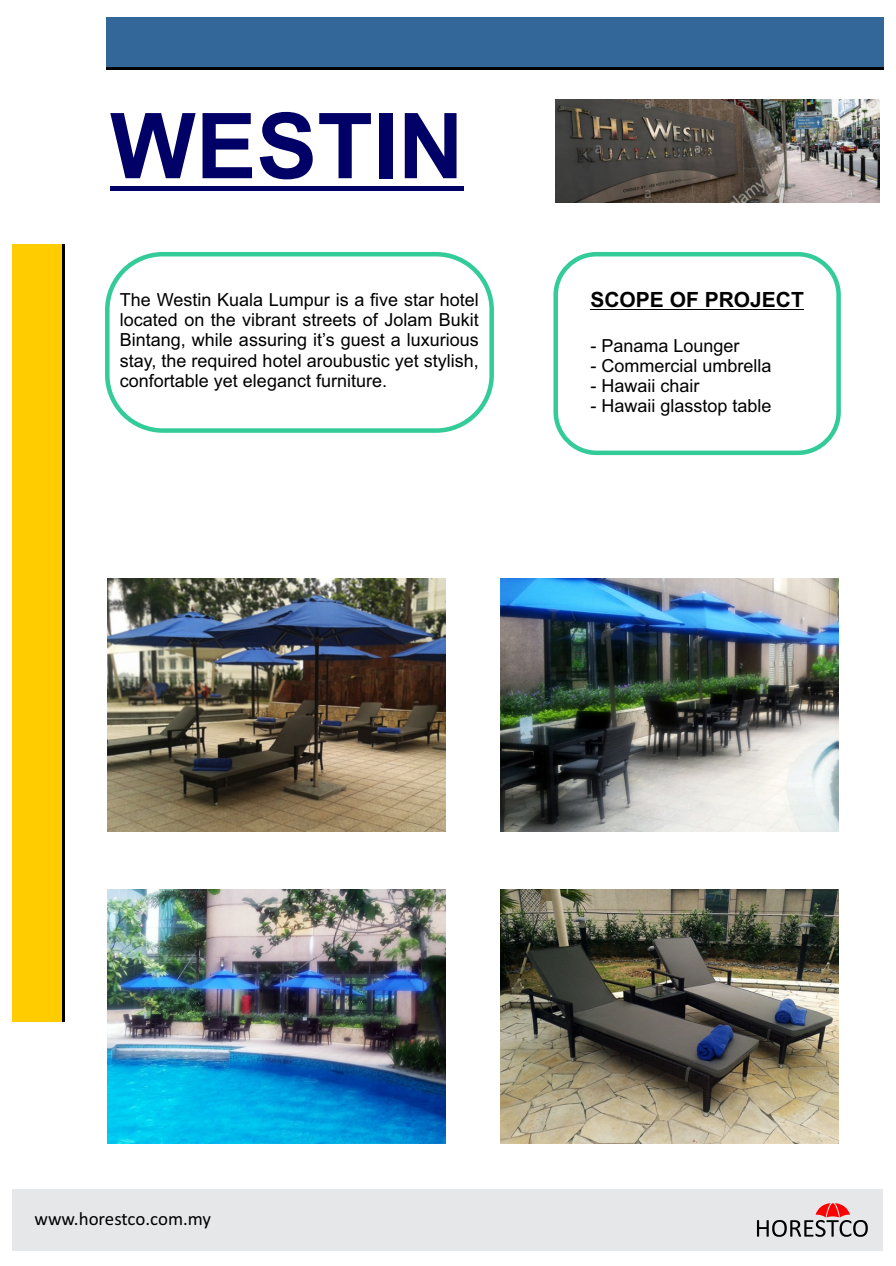
<style>
.page{position:relative;width:896px;height:1266px;background:#fff}
.page>*{position:absolute;margin:0;border:0;box-sizing:border-box;transform-origin:0 0}
.t1{font:700 90.9px "Arial";color:#006}
.t2{font:700 21px "Arial";color:#000}
.t3{font:18.9px "Calibri";letter-spacing:-.005em;color:#000}
.t4{font:18px/20.1px "Arial";color:#000;text-align:justify}
</style>
<div class="page">
<div style="left:106px;top:17px;width:777px;height:52px;background:#369"></div>
<hr style="left:106px;top:67px;width:777px;height:2px;background:#000">
<div style="left:13px;top:244px;width:52px;height:778px;background:#fc0"></div>
<hr style="left:63px;top:244px;width:2px;height:778px;background:#000">
<div style="left:13px;top:1189px;width:870px;height:62px;background:#e6e7e9"></div>
<div style="left:105px;top:252px;width:389px;height:181px;border:4px solid #3c9;border-radius:55px"></div>
<div style="left:553px;top:252px;width:288px;height:203px;border:4px solid #3c9;border-radius:41px"></div>
<div style="left:110px;top:186px;width:354px;height:5px;background:#006"></div>
<img style="left:556px;top:100px;width:324px;height:103px">
<img style="left:500px;top:889px;width:339px;height:254px">
<img style="left:107px;top:578px;width:339px;height:254px">
<img style="left:500px;top:578px;width:339px;height:254px">
<img style="left:107px;top:889px;width:339px;height:254px">
<svg style="left:757px;top:1203px;width:111px;height:34px"></svg>
<hr style="left:590px;top:309px;width:214px;height:1px;background:#000">
<h1 class="t1" style="left:110px;top:112px;width:355px">WESTIN</h1>
<p class="t4" style="left:120px;top:291px;width:360px">The Westin Kuala Lumpur is a five star hotel located on the vibrant streets of Jolam Bukit Bintang, while assuring it’s guest a luxurious stay, the required hotel aroubustic yet stylish, confortable yet eleganct furniture.</p>
<p class="t2" style="left:590px;top:292px;width:215px">SCOPE OF PROJECT</p>
<p class="t4" style="left:590px;top:337px;width:151px">- Panama Lounger</p>
<p class="t4" style="left:590px;top:357px;width:183px">- Commercial umbrella</p>
<p class="t4" style="left:590px;top:377px;width:111px">- Hawaii chair</p>
<p class="t4" style="left:590px;top:397px;width:183px">- Hawaii glasstop table</p>
<p class="t3" style="left:35px;top:1211px;width:178px">www.horestco.com.my</p>
</div>
